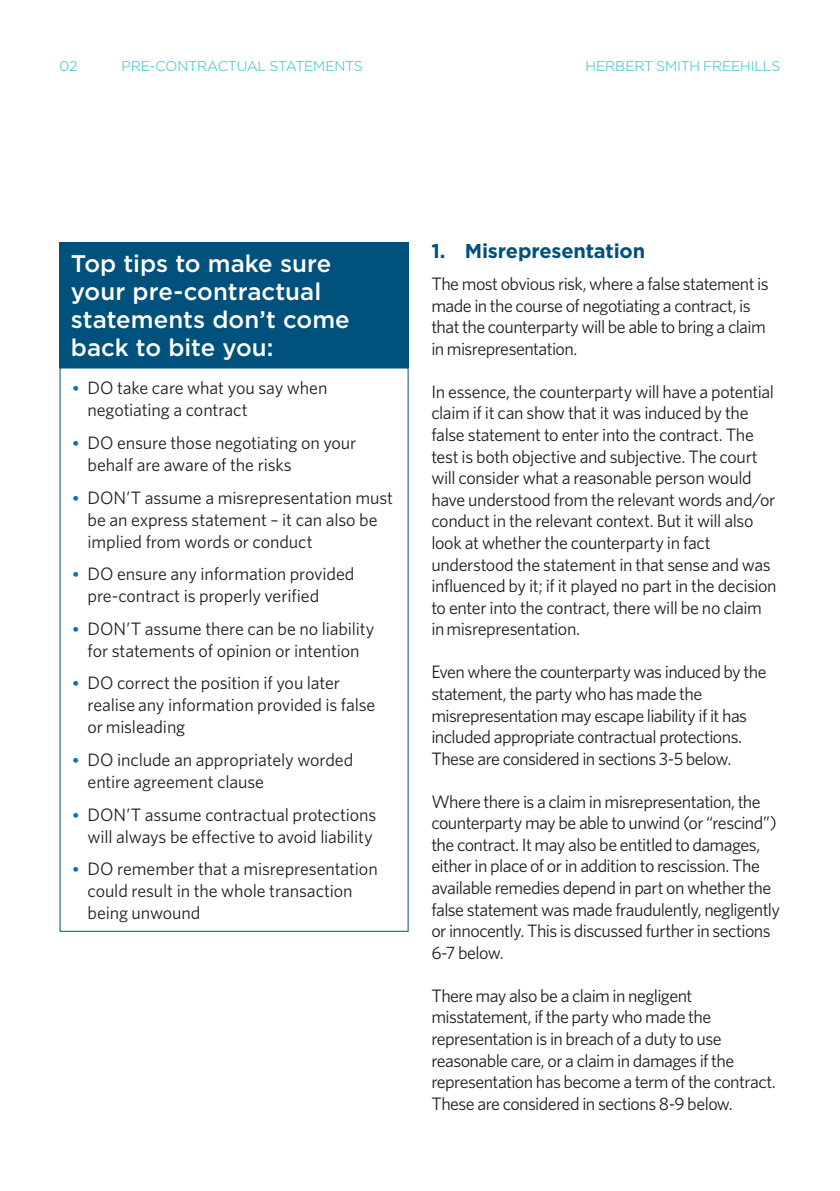
<style>
.page{position:relative;width:840px;height:1191px;background:#fff}
.page>*{position:absolute;margin:0;border:0;box-sizing:border-box;transform-origin:0 0}
.t1{font:500 24px/28px "Gotham";color:#fff}
.t2{font:700 20px "Gotham";letter-spacing:-.01em;color:#00517c}
.t3{font:18px/21.6px "Whitney";letter-spacing:-.025em;color:#231f20}
.t4{font:18px/22px "Whitney";letter-spacing:-.005em;color:#231f20}
.t5{font:300 14px "Gotham";letter-spacing:-.02em;color:#21bece}
.s1{font-family:"Gotham";font-weight:700;font-size:16.2px;color:#0c6eb8}
</style>
<div class="page">
<div style="left:60px;top:242px;width:348px;height:125px;background:#00517c"></div>
<p class="t5" style="left:60px;top:57px;width:19px">02</p>
<p class="t5" style="left:121px;top:57px;width:243px">PRE-CONTRACTUAL STATEMENTS</p>
<p class="t5" style="left:585px;top:57px;width:196px">HERBERT SMITH FREEHILLS</p>
<h1 class="t1" style="left:71px;top:250px;width:280px">Top tips to make sure your pre-contractual statements don’t come back to bite you:</h1>
<p class="t3" style="left:87px;top:376px;width:241px;text-indent:-16px"><span class="s1">•</span> DO take care what you say when negotiating a contract</p>
<p class="t3" style="left:87px;top:431px;width:270px;text-indent:-16px"><span class="s1">•</span> DO ensure those negotiating on your behalf are aware of the risks</p>
<p class="t4" style="left:87px;top:486px;width:307px;text-indent:-16px"><span class="s1">•</span> DON’T assume a misrepresentation must be an express statement – it can also be implied from words or conduct</p>
<p class="t3" style="left:87px;top:562px;width:268px;text-indent:-16px"><span class="s1">•</span> DO ensure any information provided pre-contract is properly verified</p>
<p class="t4" style="left:72px;top:617px;width:304px;text-align:center"><span class="s1">•</span> DON’T assume there can be no liability for statements of opinion or intention</p>
<p class="t3" style="left:87px;top:672px;width:289px;text-indent:-16px"><span class="s1">•</span> DO correct the position if you later realise any information provided is false or misleading</p>
<p class="t4" style="left:87px;top:748px;width:267px;text-indent:-16px"><span class="s1">•</span> DO include an appropriately worded entire agreement clause</p>
<p class="t3" style="left:72px;top:803px;width:306px;text-align:right"><span class="s1">•</span> DON’T assume contractual protections will always be effective to avoid liability</p>
<p class="t4" style="left:87px;top:857px;width:291px;text-indent:-16px"><span class="s1">•</span> DO remember that a misrepresentation could result in the whole transaction being unwound</p>
<p class="t2" style="left:431px;top:237px;width:215px">1. Misrepresentation</p>
<p class="t3" style="left:431px;top:272px;width:338px">The most obvious risk, where a false statement is made in the course of negotiating a contract, is that the counterparty will be able to bring a claim in misrepresentation.</p>
<p class="t3" style="left:431px;top:380px;width:346px">In essence, the counterparty will have a potential claim if it can show that it was induced by the false statement to enter into the contract. The test is both objective and subjective. The court will consider what a reasonable person would have understood from the relevant words and/or conduct in the relevant context. But it will also look at whether the counterparty in fact understood the statement in that sense and was influenced by it; if it played no part in the decision to enter into the contract, there will be no claim in misrepresentation.</p>
<p class="t3" style="left:431px;top:661px;width:336px">Even where the counterparty was induced by the statement, the party who has made the misrepresentation may escape liability if it has included appropriate contractual protections.<br>These are considered in sections 3-5 below.</p>
<p class="t3" style="left:431px;top:790px;width:350px">Where there is a claim in misrepresentation, the counterparty may be able to unwind (or “rescind”) the contract. It may also be entitled to damages, either in place of or in addition to rescission. The available remedies depend in part on whether the false statement was made fraudulently, negligently or innocently. This is discussed further in sections 6-7 below.</p>
<p class="t3" style="left:431px;top:984px;width:346px">There may also be a claim in negligent misstatement, if the party who made the representation is in breach of a duty to use reasonable care, or a claim in damages if the representation has become a term of the contract.<br>These are considered in sections 8-9 below.</p>
</div>
